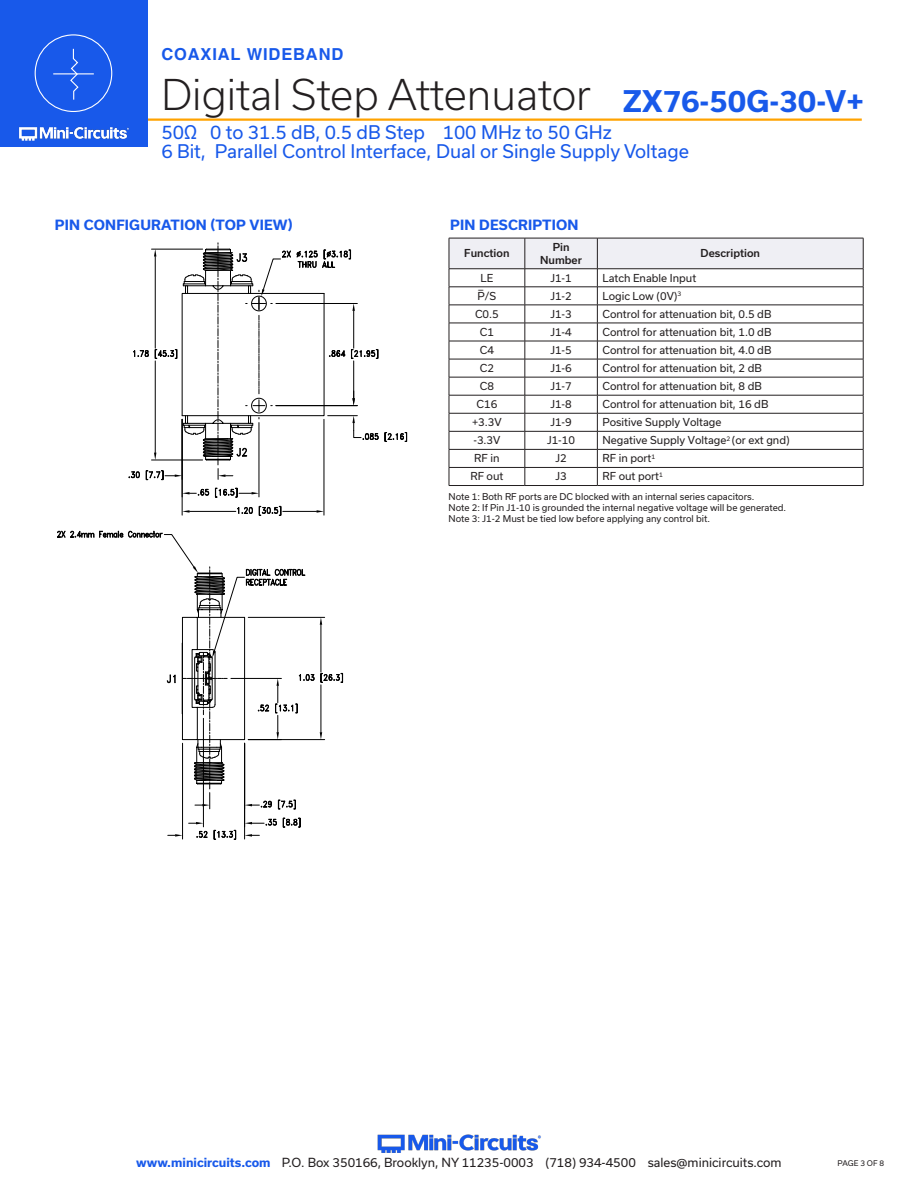
<style>
.page{position:relative;width:918px;height:1188px;background:#fff}
.page>*{position:absolute;margin:0;border:0;box-sizing:border-box;transform-origin:0 0}
.t1{font:300 40.5px "Usual";color:#231f20}
.t2{font:700 28.5px "Usual";color:#1859ea}
.t3{font:18px/19.5px "Usual";color:#1859ea}
.t4{font:700 16.5px "Helvetica";letter-spacing:.05em;color:#1859ea}
.Blue_Headers{font:700 13.5px "Usual";letter-spacing:.015em;color:#1859ea}
.t5{font:12px "Usual";color:#231f20}
.Table_Body_Left_Just{font:10.5px "Usual";color:#231f20}
.Table_Body_Center{font:10.5px "Usual";color:#231f20}
.Table_Header_Center{font:500 10.5px "Usual";color:#231f20}
.Notes{font:9px "Usual";color:#231f20}
.t6{font:7.5px "Usual";color:#231f20}
.s1{font-weight:700;color:#1859ea}
</style>
<div class="page">
<hr style="left:129px;top:118px;width:733px;height:3px;background:#ffa300">
<div style="left:0;top:0;width:147px;height:147px;background:#1859ea"></div>
<hr style="left:917px;top:0;width:1px;height:147px;background:#1859ea">
<img style="left:19px;top:126px;width:110px;height:15px">
<div style="left:35px;top:34px;width:77px;height:78px;border:1px solid #fff;border-radius:50%"></div>
<hr style="left:53px;top:73px;width:41px;height:1px;background:#fff">
<svg style="left:69px;top:48px;width:10px;height:52px"></svg>
<img style="left:377px;top:1134px;width:164px;height:19px">
<hr style="left:182px;top:419px;width:1px;height:96px;background:#000">
<hr style="left:324px;top:419px;width:1px;height:96px;background:#000">
<hr style="left:190px;top:511px;width:46px;height:1px;background:#000">
<hr style="left:283px;top:511px;width:34px;height:1px;background:#000">
<svg style="left:182px;top:510px;width:8px;height:3px"></svg>
<svg style="left:317px;top:510px;width:7px;height:3px"></svg>
<svg style="left:237px;top:507px;width:16px;height:7px"></svg>
<svg style="left:259px;top:506px;width:22px;height:10px"></svg>
<svg style="left:385px;top:432px;width:22px;height:10px"></svg>
<svg style="left:129px;top:243px;width:250px;height:237px"></svg>
<hr style="left:182px;top:419px;width:1px;height:78px;background:#000">
<hr style="left:259px;top:423px;width:1px;height:74px;background:#000">
<svg style="left:182px;top:489px;width:27px;height:7px"></svg>
<svg style="left:215px;top:488px;width:44px;height:10px"></svg>
<hr style="left:244px;top:743px;width:1px;height:96px;background:#000">
<hr style="left:182px;top:743px;width:1px;height:96px;background:#000">
<svg style="left:245px;top:834px;width:14px;height:3px"></svg>
<svg style="left:168px;top:834px;width:15px;height:3px"></svg>
<svg style="left:196px;top:831px;width:11px;height:7px"></svg>
<svg style="left:214px;top:830px;width:22px;height:10px"></svg>
<hr style="left:203px;top:718px;width:1px;height:109px;background:#000">
<svg style="left:189px;top:822px;width:14px;height:2px"></svg>
<svg style="left:245px;top:819px;width:32px;height:7px"></svg>
<svg style="left:283px;top:818px;width:18px;height:10px"></svg>
<svg style="left:57px;top:530px;width:286px;height:279px"></svg>
<svg style="left:449px;top:238px;width:415px;height:247px"></svg>
<hr style="left:449px;top:485px;width:76px;height:1px;background:#231f20">
<hr style="left:525px;top:485px;width:72px;height:1px;background:#231f20">
<hr style="left:597px;top:485px;width:266px;height:1px;background:#231f20">
<h3 class="t4" style="left:161px;top:44px;width:183px">COAXIAL WIDEBAND</h3>
<h1 class="t1" style="left:161px;top:72px;width:431px">Digital Step Attenuator</h1>
<h2 class="t2" style="left:623px;top:85px;width:243px">ZX76-50G-30-V+</h2>
<h3 class="t3" style="left:161px;top:122px;width:529px">50Ω 0 to 31.5 dB, 0.5 dB Step 100 MHz to 50 GHz<br>6 Bit, Parallel Control Interface, Dual or Single Supply Voltage</h3>
<p class="Blue_Headers" style="left:55px;top:217px;width:239px">PIN CONFIGURATION (TOP VIEW)</p>
<p class="Blue_Headers" style="left:450px;top:217px;width:130px">PIN DESCRIPTION</p>
<p class="Table_Header_Center" style="left:464px;top:247px;width:47px">Function</p>
<p class="Table_Header_Center" style="left:553px;top:241px;width:18px">Pin</p>
<p class="Table_Header_Center" style="left:540px;top:254px;width:43px">Number</p>
<p class="Table_Header_Center" style="left:701px;top:247px;width:61px">Description</p>
<p class="Table_Body_Center" style="left:481px;top:272px;width:14px">LE</p>
<p class="Table_Body_Center" style="left:550px;top:272px;width:23px">J1-1</p>
<p class="Table_Body_Left_Just" style="left:602px;top:272px;width:95px">Latch Enable Input</p>
<p class="Table_Body_Center" style="left:478px;top:290px;width:20px">P/S</p>
<p class="Table_Body_Center" style="left:550px;top:290px;width:23px">J1-2</p>
<p class="Table_Body_Left_Just" style="left:602px;top:290px;width:80px">Logic Low (0V)<sup>3</sup></p>
<p class="Table_Body_Center" style="left:475px;top:308px;width:25px">C0.5</p>
<p class="Table_Body_Center" style="left:550px;top:308px;width:23px">J1-3</p>
<p class="Table_Body_Left_Just" style="left:602px;top:308px;width:170px">Control for attenuation bit, 0.5 dB</p>
<p class="Table_Body_Center" style="left:480px;top:326px;width:16px">C1</p>
<p class="Table_Body_Center" style="left:550px;top:326px;width:23px">J1-4</p>
<p class="Table_Body_Left_Just" style="left:602px;top:326px;width:170px">Control for attenuation bit, 1.0 dB</p>
<p class="Table_Body_Center" style="left:480px;top:344px;width:16px">C4</p>
<p class="Table_Body_Center" style="left:550px;top:344px;width:23px">J1-5</p>
<p class="Table_Body_Left_Just" style="left:602px;top:344px;width:170px">Control for attenuation bit, 4.0 dB</p>
<p class="Table_Body_Center" style="left:480px;top:362px;width:16px">C2</p>
<p class="Table_Body_Center" style="left:550px;top:362px;width:23px">J1-6</p>
<p class="Table_Body_Left_Just" style="left:602px;top:362px;width:161px">Control for attenuation bit, 2 dB</p>
<p class="Table_Body_Center" style="left:480px;top:380px;width:16px">C8</p>
<p class="Table_Body_Center" style="left:550px;top:380px;width:23px">J1-7</p>
<p class="Table_Body_Left_Just" style="left:602px;top:380px;width:161px">Control for attenuation bit, 8 dB</p>
<p class="Table_Body_Center" style="left:477px;top:398px;width:22px">C16</p>
<p class="Table_Body_Center" style="left:550px;top:398px;width:23px">J1-8</p>
<p class="Table_Body_Left_Just" style="left:602px;top:398px;width:167px">Control for attenuation bit, 16 dB</p>
<p class="Table_Body_Center" style="left:472px;top:416px;width:31px">+3.3V</p>
<p class="Table_Body_Center" style="left:550px;top:416px;width:23px">J1-9</p>
<p class="Table_Body_Left_Just" style="left:602px;top:416px;width:121px">Positive Supply Voltage</p>
<p class="Table_Body_Center" style="left:473px;top:434px;width:29px">-3.3V</p>
<p class="Table_Body_Center" style="left:547px;top:434px;width:30px">J1-10</p>
<p class="Table_Body_Left_Just" style="left:602px;top:434px;width:189px">Negative Supply Voltage<sup>2</sup> (or ext gnd)</p>
<p class="Table_Body_Center" style="left:474px;top:452px;width:27px">RF in</p>
<p class="Table_Body_Center" style="left:555px;top:452px;width:13px">J2</p>
<p class="Table_Body_Left_Just" style="left:602px;top:452px;width:54px">RF in port<sup>1</sup></p>
<p class="Table_Body_Center" style="left:470px;top:470px;width:35px">RF out</p>
<p class="Table_Body_Center" style="left:555px;top:470px;width:13px">J3</p>
<p class="Table_Body_Left_Just" style="left:602px;top:470px;width:62px">RF out port<sup>1</sup></p>
<p class="Table_Body_Center" style="left:478px;top:284px;width:8px">−</p>
<p class="Notes" style="left:448px;top:492px;width:307px">Note 1: Both RF ports are DC blocked with an internal series capacitors.</p>
<p class="Notes" style="left:448px;top:502px;width:339px">Note 2: If Pin J1-10 is grounded the internal negative voltage will be generated.</p>
<p class="Notes" style="left:448px;top:513px;width:263px">Note 3: J1-2 Must be tied low before applying any control bit.</p>
<p class="t5" style="left:136px;top:1156px;width:647px"><span class="s1">www.minicircuits.com</span> P.O. Box 350166, Brooklyn, NY 11235-0003 (718) 934-4500 sales@minicircuits.com</p>
<p class="t6" style="left:838px;top:1159px;width:48px">PAGE 3 OF 8</p>
</div>
